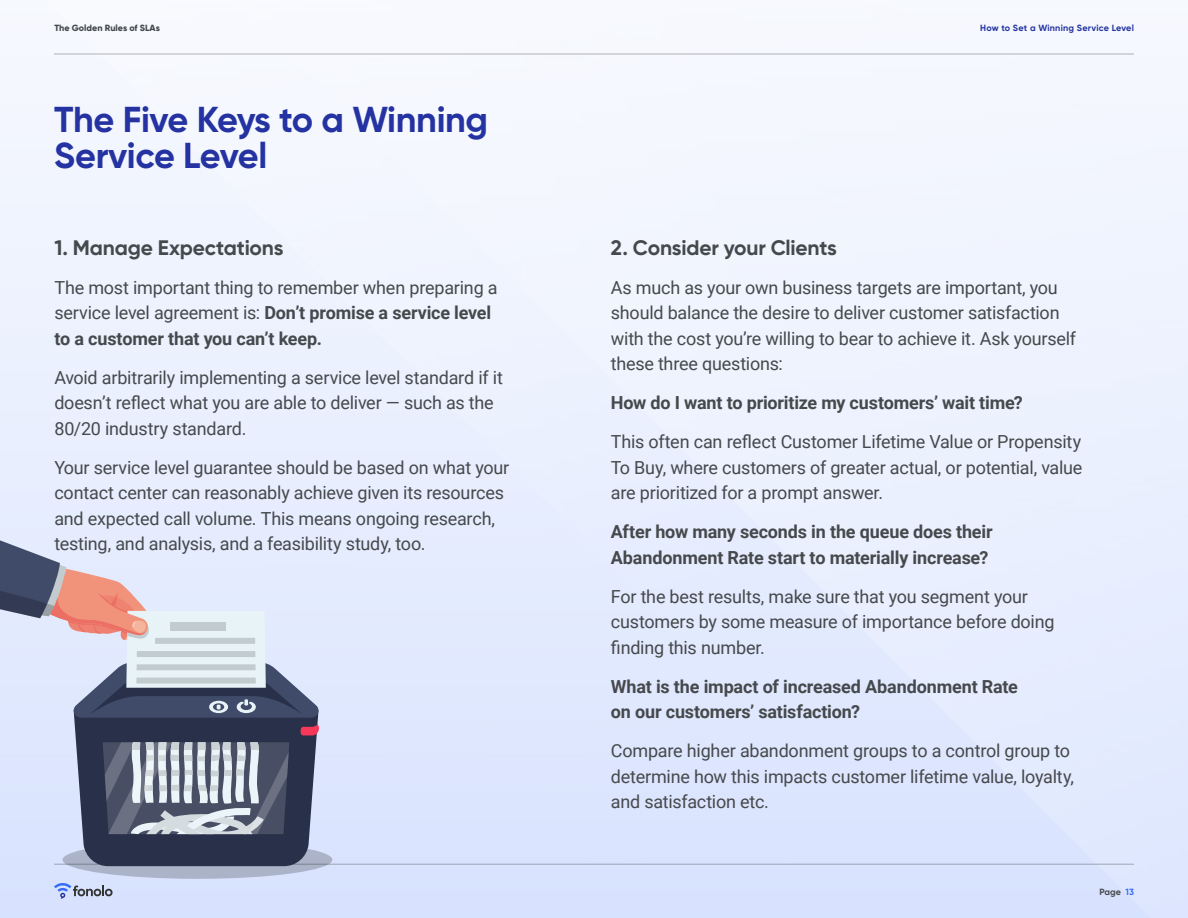
<style>
.page{position:relative;width:1188px;height:918px;background:#fff}
.page>*{position:absolute;margin:0;border:0;box-sizing:border-box;transform-origin:0 0}
.t1{font:700 36px/36px "Gilroy";letter-spacing:-.01em;color:#2433a1}
.t2{font:700 21px "Gilroy";letter-spacing:-.01em;color:#46494c}
.t3{font:18px/25.5px "Roboto";letter-spacing:-.01em;color:#46494c}
.t4{font:700 18px/25.5px "Roboto";letter-spacing:-.01em;color:#46494c}
.t5{font:700 9px "Gilroy";letter-spacing:.025em;color:#2334a0}
.t6{font:800 9px "Gilroy";color:#46494c}
.t7{font:700 9px "Gilroy";color:#46494c}
.s1{font-weight:700}
.s2{color:#356cfa}
</style>
<div class="page">
<hr style="left:54px;top:54px;width:1080px;height:1px;background:#000">
<hr style="left:54px;top:864px;width:1080px;height:1px;background:#000">
<svg style="left:54px;top:882px;width:59px;height:17px"></svg>
<svg style="left:62px;top:841px;width:270px;height:38px;background:#aab2c8"></svg>
<svg style="left:0;top:535px;width:321px;height:331px;background:#a3a7b9"></svg>
<p class="t6" style="left:54px;top:22px;width:107px">The Golden Rules of SLAs</p>
<p class="t5" style="left:980px;top:22px;width:155px">How to Set a Winning Service Level</p>
<h1 class="t1" style="left:54px;top:101px;width:436px">The Five Keys to a Winning<br>Service Level</h1>
<p class="t2" style="left:54px;top:234px;width:231px">1. Manage Expectations</p>
<p class="t3" style="left:54px;top:274px;width:445px">The most important thing to remember when preparing a service level agreement is: <span class="s1">Don’t promise a service level to a customer that you can’t keep.</span></p>
<p class="t3" style="left:54px;top:364px;width:450px">Avoid arbitrarily implementing a service level standard if it doesn’t reflect what you are able to deliver — such as the<br>80/20 industry standard.</p>
<p class="t3" style="left:54px;top:454px;width:457px">Your service level guarantee should be based on what your contact center can reasonably achieve given its resources and expected call volume. This means ongoing research, testing, and analysis, and a feasibility study, too.</p>
<p class="t2" style="left:611px;top:234px;width:228px">2. Consider your Clients</p>
<p class="t3" style="left:611px;top:274px;width:467px">As much as your own business targets are important, you should balance the desire to deliver customer satisfaction with the cost you’re willing to bear to achieve it. Ask yourself these three questions:</p>
<p class="t4" style="left:611px;top:389px;width:414px">How do I want to prioritize my customers’ wait time?</p>
<p class="t3" style="left:611px;top:428px;width:473px;text-align:justify">This often can reflect Customer Lifetime Value or Propensity To Buy, where customers of greater actual, or potential, value are prioritized for a prompt answer.</p>
<p class="t4" style="left:611px;top:518px;width:383px">After how many seconds in the queue does their<br>Abandonment Rate start to materially increase?</p>
<p class="t3" style="left:611px;top:583px;width:445px">For the best results, make sure that you segment your customers by some measure of importance before doing finding this number.</p>
<p class="t4" style="left:611px;top:673px;width:409px">What is the impact of increased Abandonment Rate on our customers’ satisfaction?</p>
<p class="t3" style="left:611px;top:737px;width:465px">Compare higher abandonment groups to a control group to determine how this impacts customer lifetime value, loyalty, and satisfaction etc.</p>
<p class="t7" style="left:1100px;top:886px;width:36px">Page <span class="s2">13</span></p>
</div>
